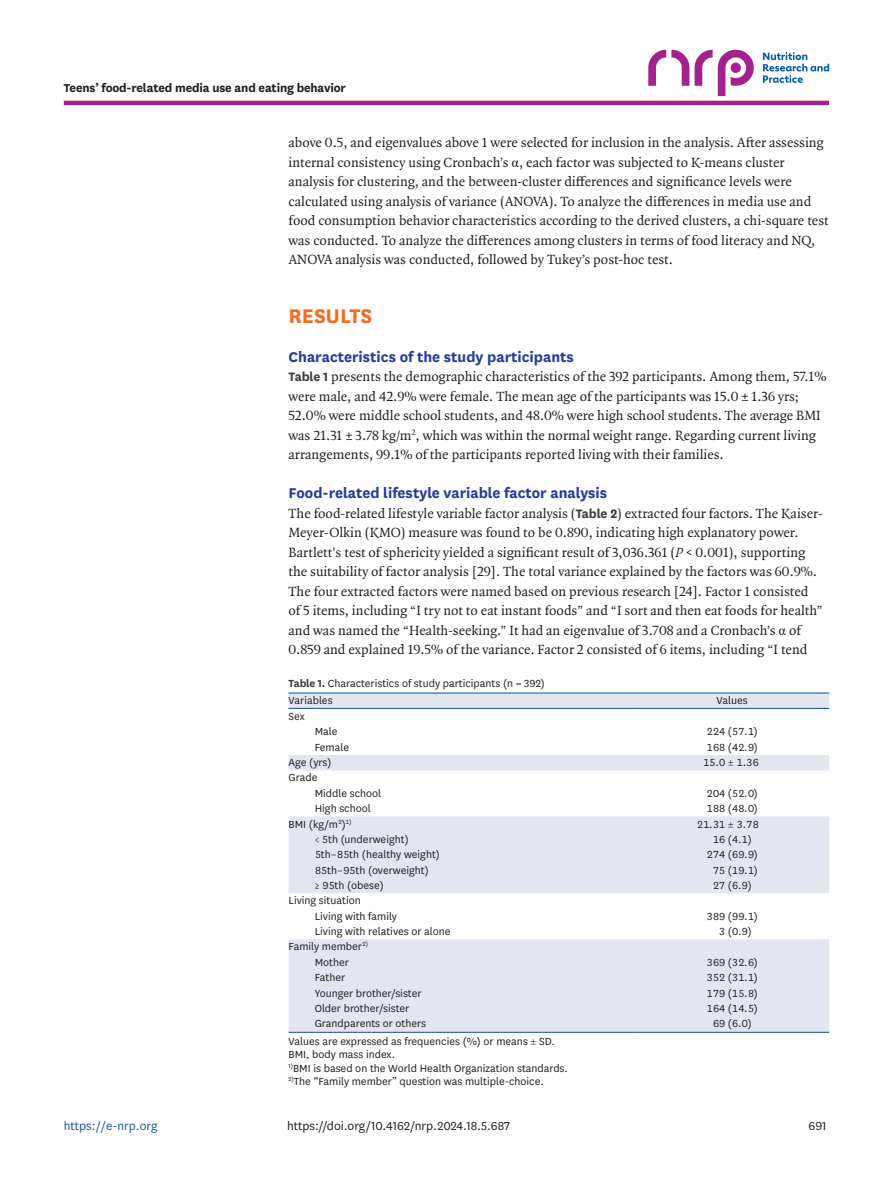
<style>
.page{position:relative;width:893px;height:1191px;background:#fff}
.page>*{position:absolute;margin:0;border:0;box-sizing:border-box;transform-origin:0 0}
.body_title1{font:700 23.1px "National";color:#f36a21}
.body_title2{font:700 16.5px "National";color:#223f99}
.body_title2_stacked{font:700 16.5px "National";color:#223f99}
.body_p_first{font:14.25px/19.5px "Quadraat OT";color:#231f20}
.t1{font:13.5px "National";color:#231f20}
.t2{font:700 13.5px "National";letter-spacing:-.01em;color:#231f20}
.t3{font:13.5px "National";color:#1a5a9d}
.t4{font:12px/15.3px "National";color:#231f20}
.s1{font-family:"Times New Roman"}
.s2{font-family:"National";font-weight:700;color:#3e3e3f}
.s3{font-style:italic}
.s4{font-weight:700;color:#3e3e3f}
</style>
<div class="page">
<hr style="left:64px;top:101px;width:765px;height:4px;background:#a4228e">
<svg style="left:695px;top:50px;width:59px;height:46px"></svg>
<svg style="left:648px;top:50px;width:41px;height:36px"></svg>
<svg style="left:763px;top:52px;width:66px;height:31px"></svg>
<svg style="left:289px;top:693px;width:540px;height:338px;fill:#e3e6f1"></svg>
<svg style="left:289px;top:692px;width:26px;height:1px"></svg>
<hr style="left:315px;top:692px;width:320px;height:1px;background:#1a5a9d">
<hr style="left:635px;top:692px;width:194px;height:1px;background:#1a5a9d">
<svg style="left:289px;top:708px;width:26px;height:1px"></svg>
<hr style="left:315px;top:708px;width:320px;height:1px;background:#1a5a9d">
<hr style="left:635px;top:708px;width:194px;height:1px;background:#1a5a9d">
<svg style="left:289px;top:1031px;width:26px;height:1px"></svg>
<hr style="left:315px;top:1031px;width:320px;height:1px;background:#1a5a9d">
<hr style="left:635px;top:1031px;width:194px;height:1px;background:#1a5a9d">
<p class="t2" style="left:64px;top:78px;width:284px">Teens’ food-related media use and eating behavior</p>
<p class="body_p_first" style="left:289px;top:133px;width:541px">above 0.5, and eigenvalues above 1 were selected for inclusion in the analysis. After assessing internal consistency using Cronbach’s <span class="s1">α</span>, each factor was subjected to K-means cluster analysis for clustering, and the between-cluster differences and significance levels were calculated using analysis of variance (ANOVA). To analyze the differences in media use and food consumption behavior characteristics according to the derived clusters, a chi-square test was conducted. To analyze the differences among clusters in terms of food literacy and NQ, ANOVA analysis was conducted, followed by Tukey’s post-hoc test.</p>
<p class="body_title1" style="left:289px;top:299px;width:85px">RESULTS</p>
<p class="body_title2_stacked" style="left:289px;top:345px;width:287px">Characteristics of the study participants</p>
<p class="body_p_first" style="left:289px;top:367px;width:539px"><span class="s2">Table 1</span> presents the demographic characteristics of the 392 participants. Among them, 57.1% were male, and 42.9% were female. The mean age of the participants was 15.0 ± 1.36 yrs; 52.0% were middle school students, and 48.0% were high school students. The average BMI was 21.31 ± 3.78 kg/m<sup>2</sup>, which was within the normal weight range. Regarding current living arrangements, 99.1% of the participants reported living with their families.</p>
<p class="body_title2" style="left:289px;top:481px;width:320px">Food-related lifestyle variable factor analysis</p>
<p class="body_p_first" style="left:289px;top:503px;width:536px">The food-related lifestyle variable factor analysis (<span class="s2">Table 2</span>) extracted four factors. The Kaiser-Meyer-Olkin (KMO) measure was found to be 0.890, indicating high explanatory power.<br>Bartlett's test of sphericity yielded a significant result of 3,036.361 (<span class="s3">P</span> &lt; 0.001), supporting the suitability of factor analysis [29]. The total variance explained by the factors was 60.9%.<br>The four extracted factors were named based on previous research [24]. Factor 1 consisted of 5 items, including “I try not to eat instant foods” and “I sort and then eat foods for health” and was named the “Health-seeking.” It had an eigenvalue of 3.708 and a Cronbach’s <span class="s1">α</span> of 0.859 and explained 19.5% of the variance. Factor 2 consisted of 6 items, including “I tend</p>
<p class="t4" style="left:289px;top:673px;width:258px;line-height:17.7px"><span class="s4">Table 1.</span> Characteristics of study participants (n = 392)<br>Variables</p>
<p class="t4" style="left:289px;top:708px;width:18px">Sex</p>
<p class="t4" style="left:716px;top:692px;width:33px">Values</p>
<p class="t4" style="left:315px;top:723px;width:24px">Male</p>
<p class="t4" style="left:706px;top:723px;width:53px">224 (57.1)</p>
<p class="t4" style="left:315px;top:739px;width:36px">Female</p>
<p class="t4" style="left:706px;top:739px;width:53px">168 (42.9)</p>
<p class="t4" style="left:289px;top:754px;width:44px">Age (yrs)</p>
<p class="t4" style="left:703px;top:754px;width:58px">15.0 ± 1.36</p>
<p class="t4" style="left:315px;top:769px;width:68px;text-indent:-26px">Grade<br>Middle school</p>
<p class="t4" style="left:706px;top:785px;width:53px">204 (52.0)</p>
<p class="t4" style="left:315px;top:800px;width:58px">High school</p>
<p class="t4" style="left:706px;top:800px;width:53px">188 (48.0)</p>
<p class="t4" style="left:289px;top:815px;width:65px">BMI (kg/m<sup>2</sup>)<sup>1)</sup></p>
<p class="t4" style="left:697px;top:815px;width:64px">21.31 ± 3.78</p>
<p class="t4" style="left:315px;top:831px;width:95px">&lt; 5th (underweight)</p>
<p class="t4" style="left:713px;top:831px;width:40px">16 (4.1)</p>
<p class="t4" style="left:315px;top:846px;width:127px">5th–85th (healthy weight)</p>
<p class="t4" style="left:706px;top:846px;width:53px">274 (69.9)</p>
<p class="t4" style="left:315px;top:861px;width:115px">85th–95th (overweight)</p>
<p class="t4" style="left:713px;top:861px;width:47px">75 (19.1)</p>
<p class="t4" style="left:315px;top:877px;width:70px">≥ 95th (obese)</p>
<p class="t4" style="left:713px;top:877px;width:40px">27 (6.9)</p>
<p class="t4" style="left:315px;top:892px;width:84px;text-indent:-26px">Living situation<br>Living with family</p>
<p class="t4" style="left:706px;top:908px;width:53px">389 (99.1)</p>
<p class="t4" style="left:315px;top:923px;width:137px">Living with relatives or alone</p>
<p class="t4" style="left:719px;top:923px;width:34px">3 (0.9)</p>
<p class="t4" style="left:289px;top:938px;width:81px;text-align:center">Family member<sup>2)<br></sup>Mother</p>
<p class="t4" style="left:706px;top:954px;width:53px">369 (32.6)</p>
<p class="t3" style="left:64px;top:1116px;width:95px">https://e-nrp.org</p>
<p class="t4" style="left:315px;top:969px;width:32px">Father</p>
<p class="t4" style="left:706px;top:969px;width:53px">352 (31.1)</p>
<p class="t4" style="left:315px;top:984px;width:108px">Younger brother/sister</p>
<p class="t4" style="left:706px;top:984px;width:53px">179 (15.8)</p>
<p class="t4" style="left:315px;top:1000px;width:96px">Older brother/sister</p>
<p class="t4" style="left:706px;top:1000px;width:53px">164 (14.5)</p>
<p class="t4" style="left:315px;top:1015px;width:113px">Grandparents or others</p>
<p class="t4" style="left:713px;top:1015px;width:40px">69 (6.0)</p>
<p class="t4" style="left:289px;top:1033px;width:281px;line-height:13.5px">Values are expressed as frequencies (%) or means ± SD.<br>BMI, body mass index.<br><sup>1)</sup>BMI is based on the World Health Organization standards.<br><sup>2)</sup>The “Family member” question was multiple-choice.</p>
<p class="t1" style="left:287px;top:1116px;width:224px">https://doi.org/10.4162/nrp.2024.18.5.687</p>
<p class="t1" style="left:808px;top:1116px;width:20px">691</p>
</div>
